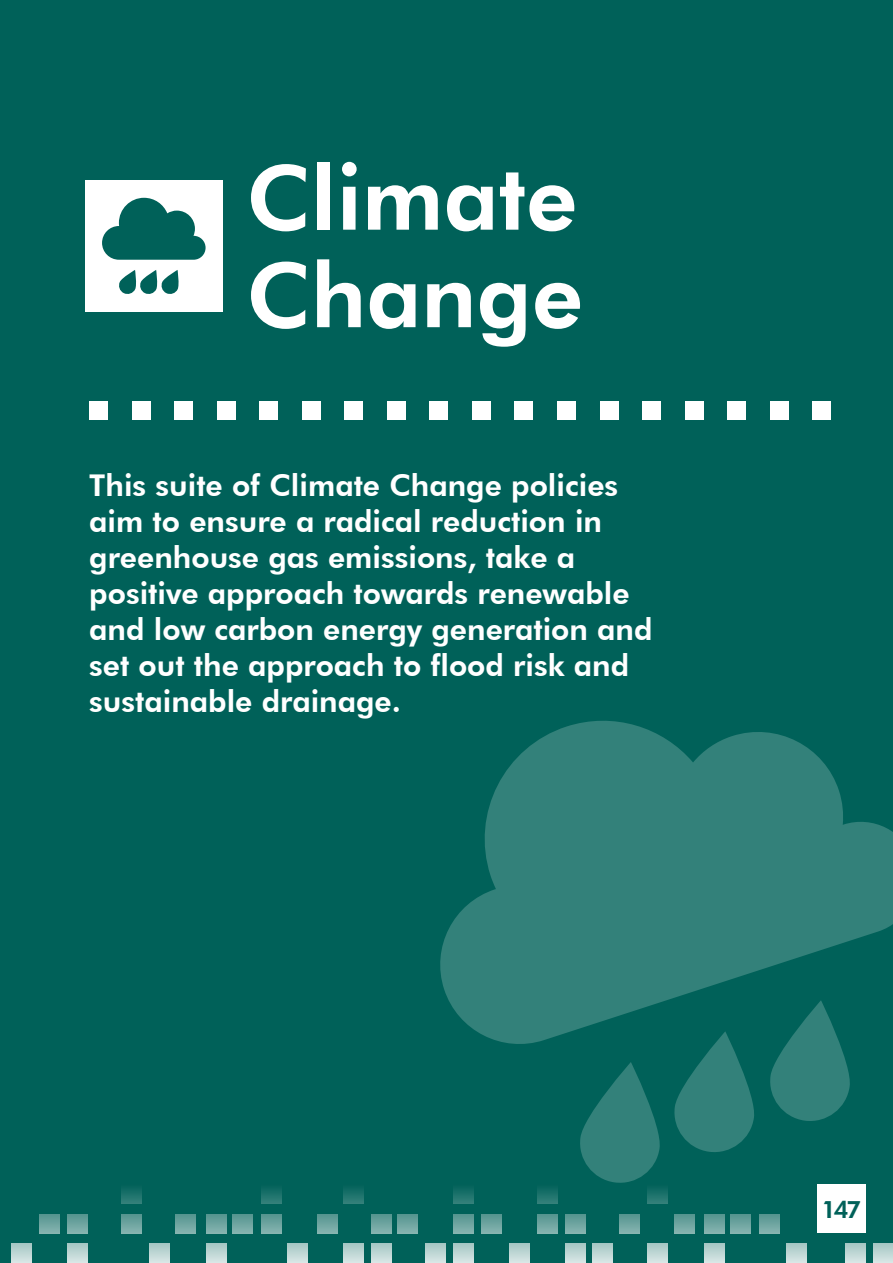
<style>
.page{position:relative;width:893px;height:1263px;background:#006159}
.page>*{position:absolute;margin:0;border:0;box-sizing:border-box;transform-origin:0 0}
.Header_Section{font:800 89.7px/97.5px "Futura BT";color:#fff}
.Paragraph_Style{font:800 30px/36px "Futura BT";color:#fff}
.t1{font:800 24px "Futura BT";color:#006159}
</style>
<div class="page">
<svg style="left:440px;top:720px;width:453px;height:324px;fill:#33817a"></svg>
<svg style="left:580px;top:1062px;width:80px;height:121px"></svg>
<svg style="left:672px;top:1031px;width:85px;height:121px"></svg>
<svg style="left:768px;top:1000px;width:85px;height:121px"></svg>
<div style="left:89px;top:401px;width:19px;height:19px;background:#fff"></div>
<div style="left:132px;top:401px;width:19px;height:19px;background:#fff"></div>
<div style="left:174px;top:401px;width:19px;height:19px;background:#fff"></div>
<div style="left:217px;top:401px;width:19px;height:19px;background:#fff"></div>
<div style="left:259px;top:401px;width:19px;height:19px;background:#fff"></div>
<div style="left:302px;top:401px;width:19px;height:19px;background:#fff"></div>
<div style="left:344px;top:401px;width:19px;height:19px;background:#fff"></div>
<div style="left:387px;top:401px;width:19px;height:19px;background:#fff"></div>
<div style="left:429px;top:401px;width:19px;height:19px;background:#fff"></div>
<div style="left:472px;top:401px;width:19px;height:19px;background:#fff"></div>
<div style="left:514px;top:401px;width:19px;height:19px;background:#fff"></div>
<div style="left:557px;top:401px;width:19px;height:19px;background:#fff"></div>
<div style="left:600px;top:401px;width:18px;height:19px;background:#fff"></div>
<div style="left:642px;top:401px;width:19px;height:19px;background:#fff"></div>
<div style="left:685px;top:401px;width:18px;height:19px;background:#fff"></div>
<div style="left:727px;top:401px;width:19px;height:19px;background:#fff"></div>
<div style="left:770px;top:401px;width:19px;height:19px;background:#fff"></div>
<div style="left:812px;top:401px;width:19px;height:19px;background:#fff"></div>
<svg style="left:67px;top:1214px;width:20px;height:19px"></svg>
<svg style="left:566px;top:1214px;width:20px;height:19px"></svg>
<div style="left:538px;top:1184px;width:20px;height:20px;background:linear-gradient(to bottom,#006159,#328079)"></div>
<div style="left:454px;top:1184px;width:20px;height:20px;background:linear-gradient(to bottom,#006159,#328079)"></div>
<div style="left:343px;top:1184px;width:20px;height:20px;background:linear-gradient(to bottom,#006159,#328079)"></div>
<div style="left:262px;top:1184px;width:20px;height:20px;background:linear-gradient(to bottom,#006159,#328079)"></div>
<div style="left:122px;top:1184px;width:20px;height:20px;background:linear-gradient(to bottom,#006159,#328079)"></div>
<div style="left:648px;top:1184px;width:20px;height:20px;background:linear-gradient(to bottom,#006159,#328079)"></div>
<svg style="left:593px;top:1244px;width:20px;height:19px"></svg>
<svg style="left:873px;top:1244px;width:20px;height:19px"></svg>
<svg style="left:67px;top:1244px;width:20px;height:19px"></svg>
<svg style="left:566px;top:1244px;width:20px;height:19px"></svg>
<svg style="left:846px;top:1244px;width:20px;height:19px"></svg>
<svg style="left:39px;top:1214px;width:20px;height:19px"></svg>
<svg style="left:538px;top:1214px;width:20px;height:19px"></svg>
<svg style="left:11px;top:1244px;width:20px;height:19px"></svg>
<svg style="left:510px;top:1244px;width:20px;height:19px"></svg>
<svg style="left:482px;top:1214px;width:20px;height:19px"></svg>
<svg style="left:454px;top:1214px;width:20px;height:19px"></svg>
<svg style="left:454px;top:1244px;width:20px;height:19px"></svg>
<svg style="left:149px;top:1244px;width:21px;height:19px"></svg>
<svg style="left:648px;top:1244px;width:20px;height:19px"></svg>
<svg style="left:206px;top:1214px;width:20px;height:19px"></svg>
<svg style="left:704px;top:1214px;width:21px;height:19px"></svg>
<svg style="left:206px;top:1244px;width:20px;height:19px"></svg>
<svg style="left:704px;top:1244px;width:21px;height:19px"></svg>
<svg style="left:262px;top:1214px;width:20px;height:19px"></svg>
<svg style="left:760px;top:1214px;width:20px;height:19px"></svg>
<svg style="left:317px;top:1214px;width:20px;height:19px"></svg>
<svg style="left:371px;top:1214px;width:20px;height:19px"></svg>
<svg style="left:371px;top:1244px;width:20px;height:19px"></svg>
<svg style="left:122px;top:1214px;width:20px;height:19px"></svg>
<svg style="left:620px;top:1214px;width:20px;height:19px"></svg>
<svg style="left:176px;top:1214px;width:20px;height:19px"></svg>
<svg style="left:674px;top:1214px;width:20px;height:19px"></svg>
<svg style="left:232px;top:1214px;width:21px;height:19px"></svg>
<svg style="left:731px;top:1214px;width:20px;height:19px"></svg>
<svg style="left:288px;top:1244px;width:20px;height:19px"></svg>
<svg style="left:786px;top:1244px;width:20px;height:19px"></svg>
<svg style="left:343px;top:1244px;width:20px;height:19px"></svg>
<svg style="left:398px;top:1214px;width:20px;height:19px"></svg>
<svg style="left:426px;top:1244px;width:20px;height:19px"></svg>
<div style="left:817px;top:1184px;width:48px;height:49px;background:#fff"></div>
<div style="left:85px;top:180px;width:138px;height:132px;background:#fff"></div>
<svg style="left:102px;top:198px;width:104px;height:62px"></svg>
<svg style="left:119px;top:270px;width:60px;height:24px"></svg>
<p class="Header_Section" style="left:247px;top:148px;width:338px">Climate<br>Change</p>
<p class="Paragraph_Style" style="left:89px;top:467px;width:565px">This suite of Climate Change policies aim to ensure a radical reduction in greenhouse gas emissions, take a positive approach towards renewable and low carbon energy generation and set out the approach to flood risk and sustainable drainage.</p>
<p class="t1" style="left:821px;top:1195px;width:41px">147</p>
</div>
